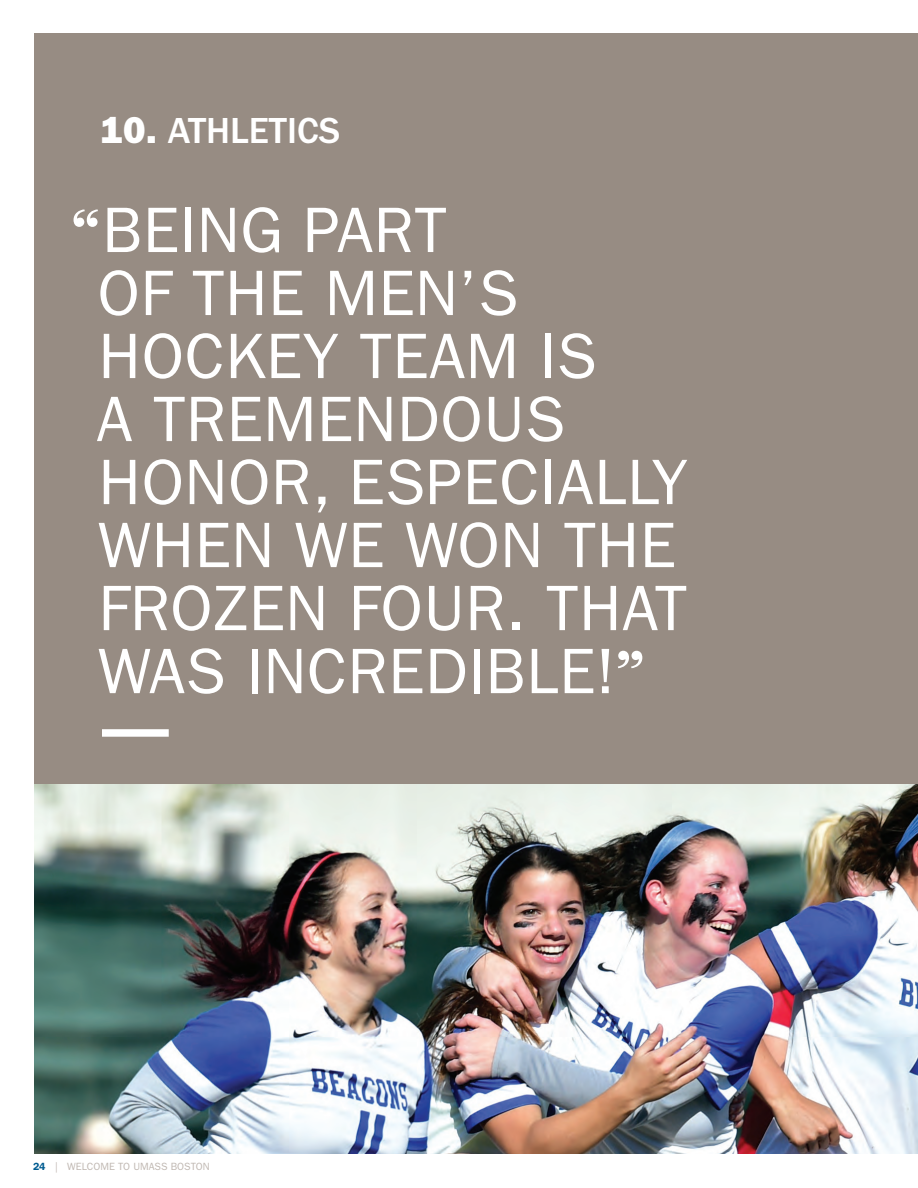
<style>
.page{position:relative;width:918px;height:1188px;background:#fff}
.page>*{position:absolute;margin:0;border:0;box-sizing:border-box;transform-origin:0 0}
.t1{font:64.5px/63px "ITC Franklin Gothic Std";letter-spacing:.01em;color:#fff}
.t2{font:500 37.5px "ITC Franklin Gothic Std";color:#fff}
.t3{font:10.5px "ITC Franklin Gothic Std";color:#c0b8b2}
.s1{font-family:"ITC Franklin Gothic Std Hvy";font-weight:400}
.s2{font-family:"Kepler Std";font-weight:900;font-size:60px}
.s3{font-weight:600;color:#005c91}
</style>
<div class="page">
<div style="left:35px;top:33px;width:883px;height:751px;background:#978c83"></div>
<div style="left:102px;top:729px;width:67px;height:8px;background:#fff"></div>
<img style="left:35px;top:784px;width:883px;height:369px">
<p class="t2" style="left:101px;top:109px;width:241px"><span class="s1">10.</span> ATHLETICS</p>
<p class="t1" style="left:96px;top:199px;width:593px;text-indent:-25px"><span class="s2">“</span>BEING PART<br>OF THE MEN’S<br>HOCKEY TEAM IS<br>A TREMENDOUS<br>HONOR, ESPECIALLY<br>WHEN WE WON THE<br>FROZEN FOUR. THAT<br>WAS INCREDIBLE!<span class="s2">”</span></p>
<p class="t3" style="left:33px;top:1160px;width:178px"><span class="s3">24</span> | WELCOME TO UMASS BOSTON</p>
</div>
